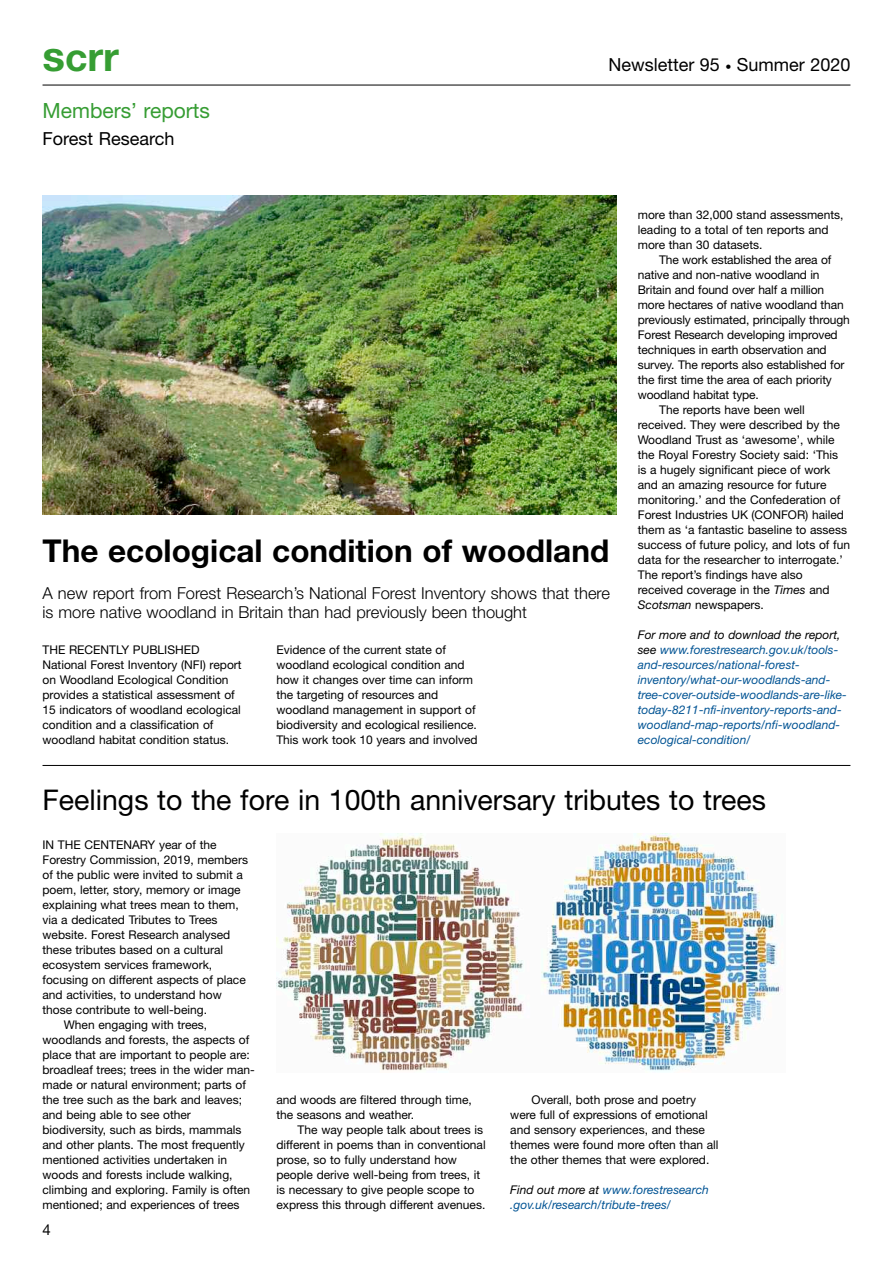
<style>
.page{position:relative;width:893px;height:1263px;background:#fff}
.page>*{position:absolute;margin:0;border:0;box-sizing:border-box;transform-origin:0 0}
.t1{font:700 40.5px "Helvetica Neue";color:#369d33}
.t2{font:700 31.5px "Helvetica Neue";color:#000}
.t3{font:28.5px "Helvetica Neue";color:#000}
.t4{font:21px "Helvetica Neue";color:#369d33}
.t5{font:18px "Helvetica Neue";color:#000}
.t6{font:300 16.5px/19.5px "Helvetica Neue";color:#000}
.t7{font:15px "Helvetica Neue";color:#000}
.t8{font:12px/15px "Helvetica Neue";color:#000}
.t9{font:italic 12px/15px "Helvetica Neue";color:#025494}
.s1{font-size:42px}
.s2{font-size:39px}
.s3{font-size:12px}
.s4{font-style:italic}
.s5{color:#000}
</style>
<div class="page">
<hr style="left:43px;top:85px;width:807px;height:1px;background:#000">
<img style="left:43px;top:196px;width:574px;height:318px">
<hr style="left:43px;top:765px;width:807px;height:1px;background:#000">
<img style="left:276px;top:833px;width:507px;height:239px">
<h1 class="t1" style="left:43px;top:31px;width:78px"><span class="s1">s</span><span class="s2">c</span>rr</h1>
<h3 class="t5" style="left:608px;top:54px;width:244px">Newsletter 95 <span class="s3">•</span> Summer 2020</h3>
<h3 class="t4" style="left:43px;top:98px;width:169px">Members’ reports</h3>
<h3 class="t5" style="left:43px;top:128px;width:133px">Forest Research</h3>
<h2 class="t2" style="left:43px;top:531px;width:568px">The ecological condition of woodland</h2>
<h3 class="t6" style="left:43px;top:583px;width:569px">A new report from Forest Research’s National Forest Inventory shows that there is more native woodland in Britain than had previously been thought</h3>
<p class="t8" style="left:43px;top:642px;width:201px">THE RECENTLY PUBLISHED National Forest Inventory (NFI) report on Woodland Ecological Condition provides a statistical assessment of 15 indicators of woodland ecological condition and a classification of woodland habitat condition status.</p>
<p class="t8" style="left:276px;top:642px;width:203px">Evidence of the current state of woodland ecological condition and how it changes over time can inform the targeting of resources and woodland management in support of biodiversity and ecological resilience.<br>This work took 10 years and involved</p>
<p class="t8" style="left:638px;top:207px;width:207px">more than 32,000 stand assessments, leading to a total of ten reports and more than 30 datasets.</p>
<p class="t8" style="left:659px;top:252px;width:174px">The work established the area of</p>
<p class="t8" style="left:638px;top:267px;width:183px">native and non-native woodland in</p>
<p class="t8" style="left:638px;top:282px;width:188px">Britain and found over half a million</p>
<p class="t8" style="left:638px;top:297px;width:207px">more hectares of native woodland than</p>
<p class="t8" style="left:638px;top:312px;width:214px">previously estimated, principally through</p>
<p class="t8" style="left:638px;top:327px;width:201px">Forest Research developing improved</p>
<p class="t8" style="left:638px;top:342px;width:190px">techniques in earth observation and</p>
<p class="t8" style="left:638px;top:357px;width:208px">survey. The reports also established for</p>
<p class="t8" style="left:638px;top:372px;width:196px">the first time the area of each priority</p>
<p class="t8" style="left:638px;top:387px;width:123px">woodland habitat type.</p>
<p class="t8" style="left:659px;top:402px;width:147px">The reports have been well</p>
<p class="t8" style="left:638px;top:417px;width:204px">received. They were described by the</p>
<p class="t8" style="left:638px;top:432px;width:198px">Woodland Trust as ‘awesome’, while</p>
<p class="t8" style="left:638px;top:447px;width:202px">the Royal Forestry Society said: ‘This</p>
<p class="t8" style="left:638px;top:462px;width:194px">is a hugely significant piece of work</p>
<p class="t8" style="left:638px;top:477px;width:190px">and an amazing resource for future</p>
<p class="t8" style="left:638px;top:492px;width:204px">monitoring.’ and the Confederation of</p>
<p class="t8" style="left:638px;top:507px;width:208px">Forest Industries UK (CONFOR) hailed</p>
<p class="t8" style="left:638px;top:522px;width:211px">them as ‘a fantastic baseline to assess</p>
<p class="t8" style="left:638px;top:537px;width:214px">success of future policy, and lots of fun</p>
<p class="t8" style="left:638px;top:552px;width:207px">data for the researcher to interrogate.’</p>
<p class="t8" style="left:638px;top:567px;width:166px">The report’s findings have also</p>
<p class="t8" style="left:638px;top:582px;width:193px">received coverage in the <span class="s4">Times</span> and</p>
<p class="t8" style="left:638px;top:597px;width:128px"><span class="s4">Scotsman</span> newspapers.</p>
<p class="t9" style="left:638px;top:627px;width:211px"><span class="s5">For more and to download the report, see</span> www.forestresearch.gov.uk/tools&shy;and-resources/national-forest&shy;inventory/what-our-woodlands-and&shy;tree-cover-outside-woodlands-are-like&shy;today-8211-nfi-inventory-reports-and&shy;woodland-map-reports/nfi-woodland&shy;ecological-condition/</p>
<h3 class="t3" style="left:43px;top:782px;width:725px">Feelings to the fore in 100th anniversary tributes to trees</h3>
<p class="t8" style="left:43px;top:837px;width:176px">IN THE CENTENARY year of the</p>
<p class="t8" style="left:43px;top:852px;width:207px">Forestry Commission, 2019, members</p>
<p class="t8" style="left:43px;top:867px;width:202px">of the public were invited to submit a</p>
<p class="t8" style="left:43px;top:882px;width:200px">poem, letter, story, memory or image</p>
<p class="t8" style="left:43px;top:897px;width:198px">explaining what trees mean to them,</p>
<p class="t8" style="left:43px;top:912px;width:177px">via a dedicated Tributes to Trees</p>
<p class="t8" style="left:43px;top:927px;width:189px">website. Forest Research analysed</p>
<p class="t8" style="left:43px;top:942px;width:182px">these tributes based on a cultural</p>
<p class="t8" style="left:43px;top:957px;width:171px">ecosystem services framework,</p>
<p class="t8" style="left:43px;top:972px;width:205px">focusing on different aspects of place</p>
<p class="t8" style="left:43px;top:987px;width:181px">and activities, to understand how</p>
<p class="t8" style="left:43px;top:1002px;width:166px">those contribute to well-being.</p>
<p class="t8" style="left:64px;top:1017px;width:145px">When engaging with trees,</p>
<p class="t8" style="left:43px;top:1032px;width:208px">woodlands and forests, the aspects of</p>
<p class="t8" style="left:43px;top:1047px;width:209px">place that are important to people are:</p>
<p class="t8" style="left:43px;top:1062px;width:214px">broadleaf trees; trees in the wider man-</p>
<p class="t8" style="left:43px;top:1077px;width:205px">made or natural environment; parts of</p>
<p class="t8" style="left:43px;top:1092px;width:201px">the tree such as the bark and leaves;</p>
<p class="t8" style="left:43px;top:1107px;width:150px">and being able to see other</p>
<p class="t8" style="left:43px;top:1122px;width:200px">biodiversity, such as birds, mammals</p>
<p class="t8" style="left:43px;top:1137px;width:204px">and other plants. The most frequently</p>
<p class="t8" style="left:43px;top:1152px;width:186px">mentioned activities undertaken in</p>
<p class="t8" style="left:43px;top:1167px;width:192px">woods and forests include walking,</p>
<p class="t8" style="left:43px;top:1182px;width:209px">climbing and exploring. Family is often</p>
<p class="t8" style="left:43px;top:1197px;width:198px">mentioned; and experiences of trees</p>
<p class="t7" style="left:43px;top:1220px;width:10px">4</p>
<p class="t8" style="left:276px;top:1092px;width:197px">and woods are filtered through time, the seasons and weather.</p>
<p class="t8" style="left:276px;top:1122px;width:211px;text-indent:21px">The way people talk about trees is different in poems than in conventional prose, so to fully understand how people derive well-being from trees, it is necessary to give people scope to express this through different avenues.</p>
<p class="t8" style="left:510px;top:1092px;width:210px;text-indent:21px">Overall, both prose and poetry were full of expressions of emotional and sensory experiences, and these themes were found more often than all the other themes that were explored.</p>
<p class="t9" style="left:510px;top:1182px;width:200px"><span class="s5">Find out more at</span> www.forestresearch .gov.uk/research/tribute-trees/</p>
</div>
